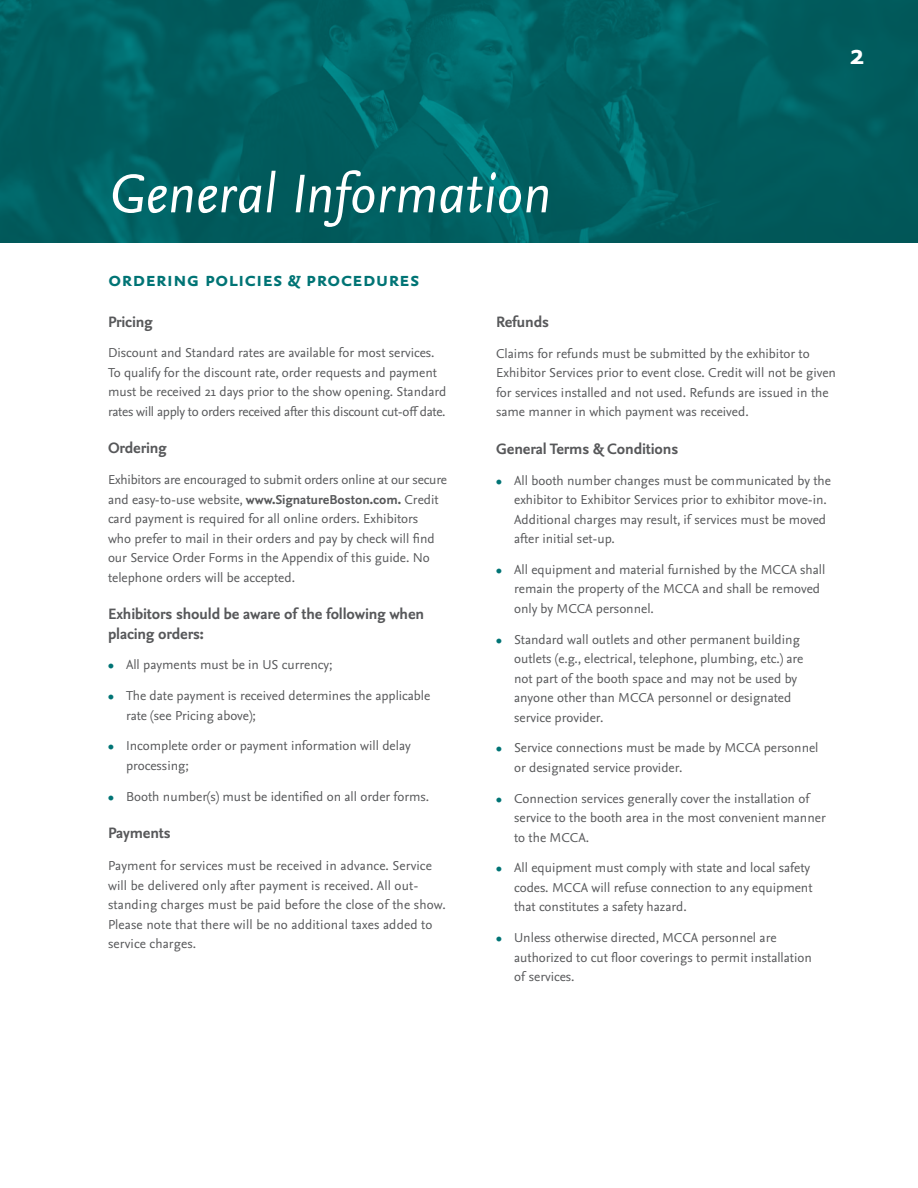
<style>
.page{position:relative;width:918px;height:1188px;background:#fff}
.page>*{position:absolute;margin:0;border:0;box-sizing:border-box;transform-origin:0 0}
.Section_Headers{font:italic 57px "Nexus Sans";color:#fff}
.t1{font:700 30px "Nexus Sans";color:#fff}
.New_Header{font:21px "Nexus Sans Bold SC";color:#007475}
.New_BodyHeader{font:700 15.75px/19.5px "Nexus Sans";letter-spacing:-.01em;color:#57585a}
.New_Bullet{font:13.5px/19.5px "Nexus Sans";color:#57585a}
.New_Text{font:13.5px/19.5px "Nexus Sans";color:#57585a}
.s1{font-weight:700}
.s2{font-weight:700;color:#007475}
</style>
<div class="page">
<img style="left:0;top:0;width:918px;height:243px">
<h2 class="t1" style="left:850px;top:35px;width:15px">2</h2>
<p class="Section_Headers" style="left:108px;top:157px;width:443px">General Information</p>
<p class="New_Header" style="left:108px;top:266px;width:313px">ordering policies &amp; procedures</p>
<p class="New_BodyHeader" style="left:108px;top:312px;width:46px">Pricing</p>
<p class="New_Text" style="left:108px;top:343px;width:340px">Discount and Standard rates are available for most services.<br>To qualify for the discount rate, order requests and payment must be received 21 days prior to the show opening. Standard rates will apply to orders received after this discount cut-off date.</p>
<p class="New_BodyHeader" style="left:108px;top:438px;width:60px">Ordering</p>
<p class="New_Text" style="left:108px;top:470px;width:341px">Exhibitors are encouraged to submit orders online at our secure and easy-to-use website, <span class="s1">www.SignatureBoston.com.</span> Credit card payment is required for all online orders. Exhibitors<br>who prefer to mail in their orders and pay by check will find our Service Order Forms in the Appendix of this guide. No telephone orders will be accepted.</p>
<p class="New_BodyHeader" style="left:108px;top:604px;width:318px">Exhibitors should be aware of the following when placing orders:</p>
<p class="New_Bullet" style="left:108px;top:655px;width:226px"><span class="s2">•</span> All payments must be in US currency;</p>
<p class="New_Bullet" style="left:126px;top:686px;width:306px;text-indent:-18px"><span class="s2">•</span> The date payment is received determines the applicable rate (see Pricing above);</p>
<p class="New_Bullet" style="left:126px;top:736px;width:286px;text-indent:-18px"><span class="s2">•</span> Incomplete order or payment information will delay processing;</p>
<p class="New_Bullet" style="left:108px;top:786px;width:323px"><span class="s2">•</span> Booth number(s) must be identified on all order forms.</p>
<p class="New_BodyHeader" style="left:108px;top:823px;width:64px">Payments</p>
<p class="New_Text" style="left:108px;top:856px;width:339px">Payment for services must be received in advance. Service will be delivered only after payment is received. All out&shy;standing charges must be paid before the close of the show.<br>Please note that there will be no additional taxes added to service charges.</p>
<p class="New_BodyHeader" style="left:496px;top:312px;width:55px">Refunds</p>
<p class="New_Text" style="left:496px;top:344px;width:341px">Claims for refunds must be submitted by the exhibitor to Exhibitor Services prior to event close. Credit will not be given for services installed and not used. Refunds are issued in the same manner in which payment was received.</p>
<p class="New_BodyHeader" style="left:496px;top:439px;width:184px">General Terms &amp; Conditions</p>
<p class="New_Bullet" style="left:514px;top:470px;width:318px;text-indent:-18px"><span class="s2">•</span> All booth number changes must be communicated by the exhibitor to Exhibitor Services prior to exhibitor move-in.<br>Additional charges may result, if services must be moved after initial set-up.</p>
<p class="New_Bullet" style="left:514px;top:560px;width:313px;text-indent:-18px"><span class="s2">•</span> All equipment and material furnished by the MCCA shall remain the property of the MCCA and shall be removed only by MCCA personnel.</p>
<p class="New_Bullet" style="left:514px;top:629px;width:291px;text-indent:-18px"><span class="s2">•</span> Standard wall outlets and other permanent building outlets (e.g., electrical, telephone, plumbing, etc.) are not part of the booth space and may not be used by anyone other than MCCA personnel or designated service provider.</p>
<p class="New_Bullet" style="left:514px;top:738px;width:306px;text-indent:-18px"><span class="s2">•</span> Service connections must be made by MCCA personnel or designated service provider.</p>
<p class="New_Bullet" style="left:514px;top:788px;width:313px;text-indent:-18px"><span class="s2">•</span> Connection services generally cover the installation of service to the booth area in the most convenient manner to the MCCA.</p>
<p class="New_Bullet" style="left:514px;top:858px;width:300px;text-indent:-18px"><span class="s2">•</span> All equipment must comply with state and local safety codes. MCCA will refuse connection to any equipment that constitutes a safety hazard.</p>
<p class="New_Bullet" style="left:514px;top:928px;width:299px;text-indent:-18px"><span class="s2">•</span> Unless otherwise directed, MCCA personnel are authorized to cut floor coverings to permit installation of services.</p>
</div>
